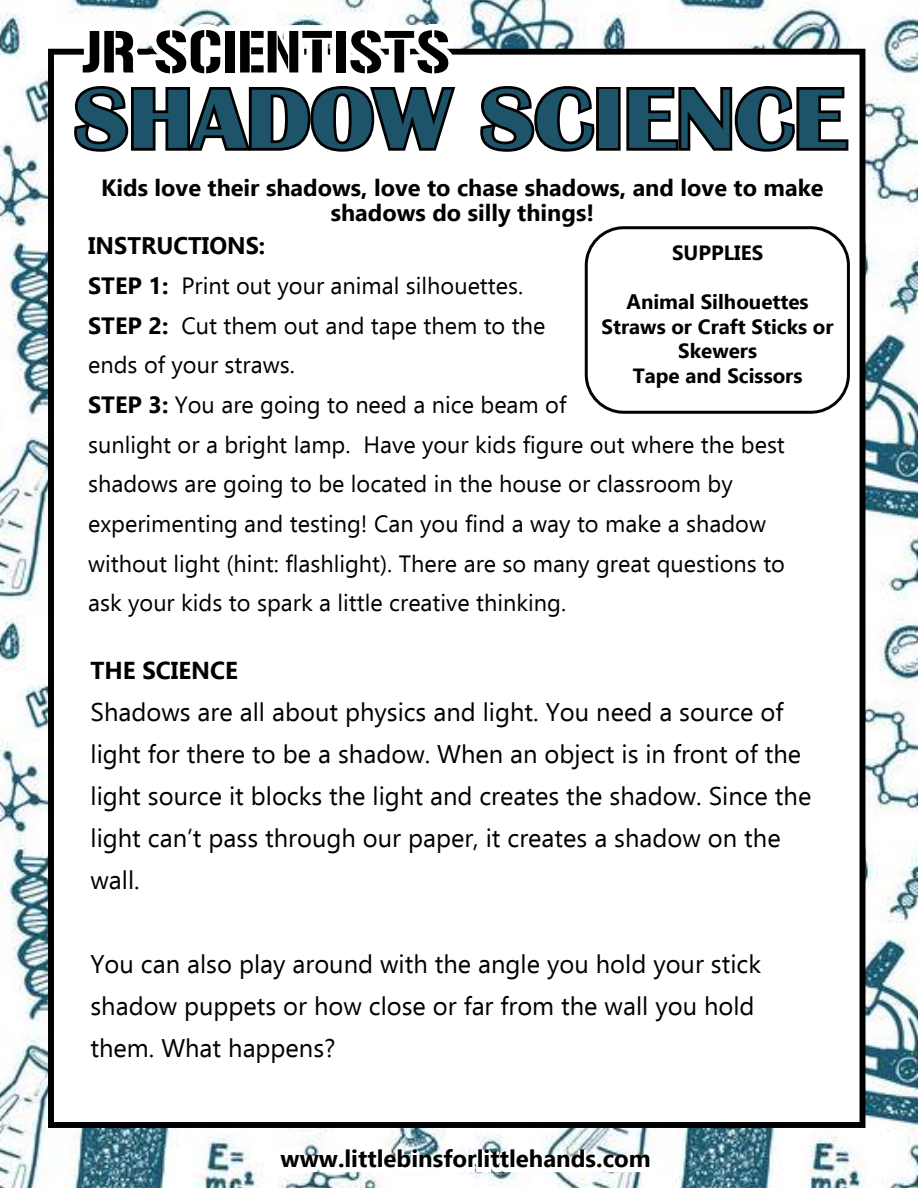
<style>
.page{position:relative;width:918px;height:1188px;background:#fff}
.page>*{position:absolute;margin:0;border:0;box-sizing:border-box;transform-origin:0 0}
.t1{font:700 87.3px "Britannic";color:#1d546a;scale:1.13 1}
.t2{font:58.8px "Gunplay";color:#000}
.t3{font:25.5px/42px "Ebrima";color:#000}
.t4{font:700 24.45px "Ebrima";color:#000}
.t5{font:700 24px "Ebrima";color:#000}
.t6{font:23.55px/39.6px "Ebrima";color:#000}
.t7{font:700 23.55px/24.9px "Ebrima";color:#000;text-align:center}
.t8{font:700 20.55px/24.8px "Ebrima";color:#000;text-align:center}
.s1{font-weight:700}
</style>
<div class="page">
<img style="left:0;top:0;width:918px;height:1188px">
<svg style="left:275px;top:1146px;width:379px;height:42px"></svg>
<div style="left:48px;top:49px;width:817px;height:1079px;background:#fff;border:6px solid #000"></div>
<svg style="left:71px;top:8px;width:389px;height:144px"></svg>
<svg style="left:480px;top:86px;width:115px;height:66px"></svg>
<div style="left:596px;top:87px;width:25px;height:64px;border:6px solid #000"></div>
<svg style="left:626px;top:86px;width:223px;height:66px"></svg>
<div style="left:585px;top:226px;width:265px;height:188px;border:3px solid #000;border-radius:38px"></div>
<h2 class="t2" style="left:81px;top:21px;width:370px">JR SCIENTISTS</h2>
<h1 class="t1" style="left:74px;top:70px;width:685px">SHADOW SCIENCE</h1>
<p class="t7" style="left:101px;top:174px;width:724px">Kids love their shadows, love to chase shadows, and love to make shadows do silly things!</p>
<p class="t5" style="left:88px;top:227px;width:179px">INSTRUCTIONS:</p>
<p class="t6" style="left:88px;top:265px;width:698px"><span class="s1">STEP 1:</span> Print out your animal silhouettes.<br><span class="s1">STEP 2:</span> Cut them out and tape them to the<br>ends of your straws.<br><span class="s1">STEP 3:</span> You are going to need a nice beam of<br>sunlight or a bright lamp. Have your kids figure out where the best shadows are going to be located in the house or classroom by experimenting and testing! Can you find a way to make a shadow without light (hint: flashlight). There are so many great questions to ask your kids to spark a little creative thinking.</p>
<p class="t8" style="left:672px;top:239px;width:93px">SUPPLIES</p>
<p class="t8" style="left:602px;top:288px;width:234px">Animal Silhouettes<br>Straws or Craft Sticks or<br>Skewers<br>Tape and Scissors</p>
<p class="t4" style="left:90px;top:651px;width:149px">THE SCIENCE</p>
<p class="t3" style="left:90px;top:690px;width:722px">Shadows are all about physics and light. You need a source of light for there to be a shadow. When an object is in front of the light source it blocks the light and creates the shadow. Since the light can’t pass through our paper, it creates a shadow on the wall.</p>
<p class="t3" style="left:90px;top:942px;width:672px">You can also play around with the angle you hold your stick shadow puppets or how close or far from the wall you hold them. What happens?</p>
<p class="t5" style="left:281px;top:1142px;width:372px">www.littlebinsforlittlehands.com</p>
</div>
